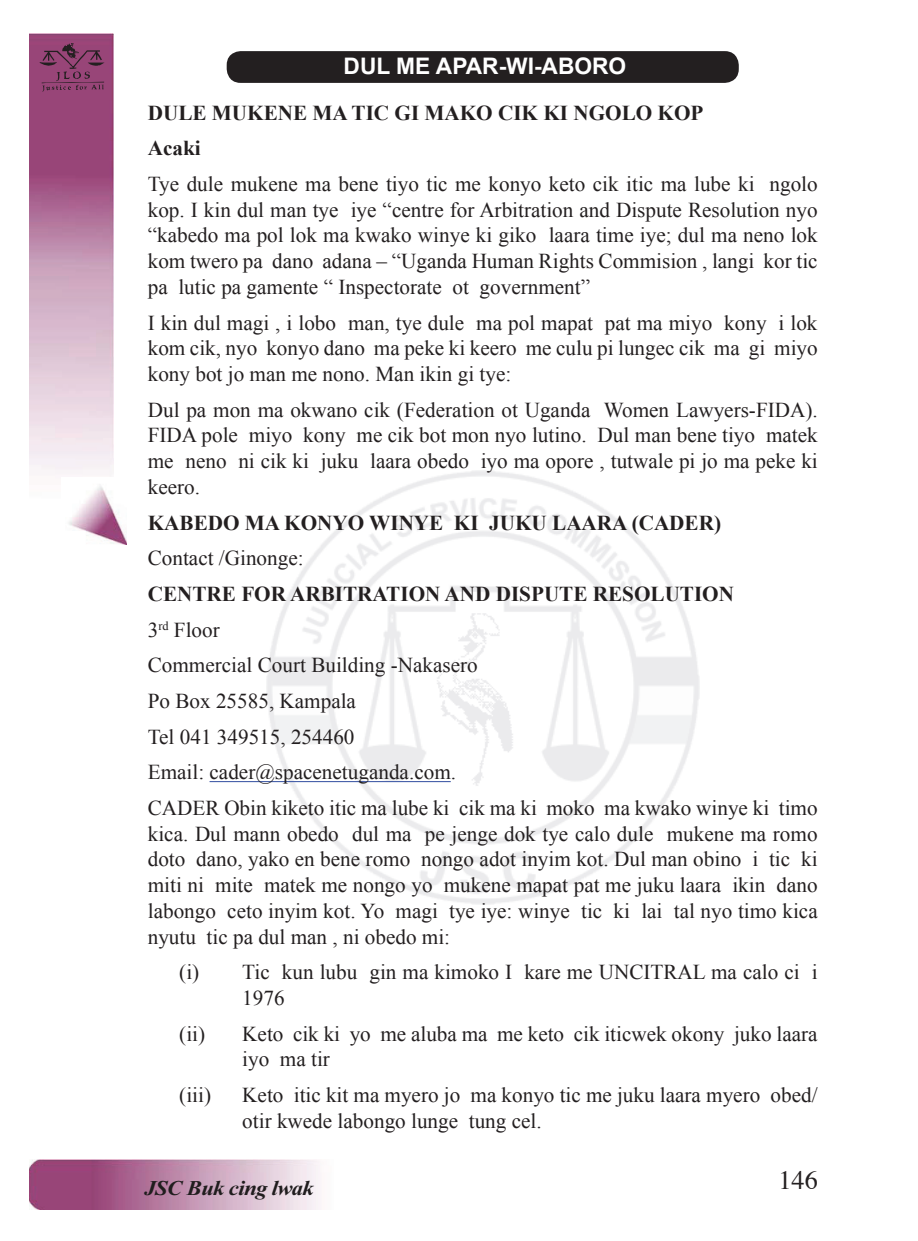
<style>
.page{position:relative;width:918px;height:1241px;background:#fff}
.page>*{position:absolute;margin:0;border:0;box-sizing:border-box;transform-origin:0 0}
.t1{font:26.25px "Times";color:#231f20}
.t2{font:700 22.75px "Arial";color:#fff}
.t3{font:21.18px/25.7px "Times New Roman";color:#231f20;text-align:justify}
.t4{font:700 21.18px "Times New Roman";color:#231f20}
.t5{font:italic 700 21px "Times New Roman";letter-spacing:-.03em;color:#201d1e;scale:1.08 1}
</style>
<div class="page">
<img style="left:30px;top:34px;width:83px;height:440px">
<svg style="left:40px;top:43px;width:65px;height:49px;background:#853e69"></svg>
<img style="left:69px;top:486px;width:57px;height:58px">
<img style="left:30px;top:1159px;width:290px;height:50px">
<img style="left:266px;top:471px;width:433px;height:433px">
<hr style="left:209px;top:781px;width:242px;height:1px;background:#3853a3">
<div style="left:227px;top:51px;width:512px;height:32px;background:#231f20;border-radius:14px"></div>
<p class="t2" style="left:343px;top:51px;width:284px">DUL ME APAR-WI-ABORO</p>
<p class="t4" style="left:148px;top:98px;width:31px">DULE</p>
<p class="t4" style="left:212px;top:98px;width:17px">MUKENE</p>
<p class="t4" style="left:312px;top:98px;width:392px">MA TIC GI MAKO CIK KI NGOLO KOP</p>
<p class="t4" style="left:148px;top:133px;width:54px">ACAKI</p>
<p class="t3" style="left:148px;top:171px;width:671px">Tye dule mukene ma bene tiyo tic me konyo keto cik itic ma lube ki ngolo kop. I kin dul man tye iye “centre for Arbitration and Dispute Resolution nyo “kabedo ma pol lok ma kwako winye ki giko laara time iye; dul ma neno lok kom twero pa dano adana – “Uganda Human Rights Commision , langi kor tic pa lutic pa gamente “ Inspectorate ot government”</p>
<p class="t3" style="left:148px;top:309px;width:671px">I kin dul magi , i lobo man, tye dule ma pol mapat pat ma miyo kony i lok kom cik, nyo konyo dano ma peke ki keero me culu pi lungec cik ma gi miyo kony bot jo man me nono. Man ikin gi tye:</p>
<p class="t3" style="left:148px;top:396px;width:671px">Dul pa mon ma okwano cik (Federation ot Uganda Women Lawyers-FIDA).<br>FIDA pole miyo kony me cik bot mon nyo lutino. Dul man bene tiyo matek me neno ni cik ki juku laara obedo iyo ma opore , tutwale pi jo ma peke ki keero.</p>
<p class="t4" style="left:148px;top:508px;width:33px">KABEDO</p>
<p class="t4" style="left:245px;top:508px;width:57px">MA KONYO</p>
<p class="t4" style="left:369px;top:508px;width:16px">WINYE</p>
<p class="t4" style="left:454px;top:508px;width:51px">KI JUKU</p>
<p class="t4" style="left:552px;top:508px;width:16px">LAARA</p>
<p class="t4" style="left:631px;top:508px;width:91px">(CADER)</p>
<p class="t3" style="left:148px;top:545px;width:157px">Contact /Ginonge:</p>
<p class="t4" style="left:148px;top:579px;width:31px">CENTRE</p>
<p class="t4" style="left:241px;top:579px;width:79px">FOR ARBITRATION</p>
<p class="t4" style="left:444px;top:579px;width:16px">AND</p>
<p class="t4" style="left:496px;top:579px;width:29px">DISPUTE</p>
<p class="t4" style="left:593px;top:579px;width:31px">RESOLUTION</p>
<p class="t3" style="left:148px;top:611px;width:671px;line-height:35.7px;text-align:left">3<sup>rd</sup> Floor<br>Commercial Court Building -Nakasero<br>Po Box 25585, Kampala<br>Tel 041 349515, 254460<br>Email: cader@spacenetuganda.com.<br>CADER Obin kiketo itic ma lube ki cik ma ki moko ma kwako winye ki timo</p>
<p class="t3" style="left:148px;top:820px;width:671px">kica. Dul mann obedo dul ma pe jenge dok tye calo dule mukene ma romo doto dano, yako en bene romo nongo adot inyim kot. Dul man obino i tic ki miti ni mite matek me nongo yo mukene mapat pat me juku laara ikin dano labongo ceto inyim kot. Yo magi tye iye: winye tic ki lai tal nyo timo kica nyutu tic pa dul man , ni obedo mi:</p>
<p class="t3" style="left:242px;top:958px;width:577px;text-indent:-63px">(i) Tic kun lubu gin ma kimoko I kare me UNCITRAL ma calo ci i<br>1976</p>
<p class="t3" style="left:242px;top:1020px;width:577px;text-indent:-63px">(ii) Keto cik ki yo me aluba ma me keto cik iticwek okony juko laara iyo ma tir</p>
<p class="t3" style="left:179px;top:1081px;width:33px">(iii)</p>
<p class="t3" style="left:242px;top:1081px;width:577px">Keto itic kit ma myero jo ma konyo tic me juku laara myero obed/ otir kwede labongo lunge tung cel.</p>
<p class="t5" style="left:145px;top:1172px;width:158px">JSC Buk cing lwak</p>
<p class="t1" style="left:778px;top:1155px;width:41px">146</p>
</div>
